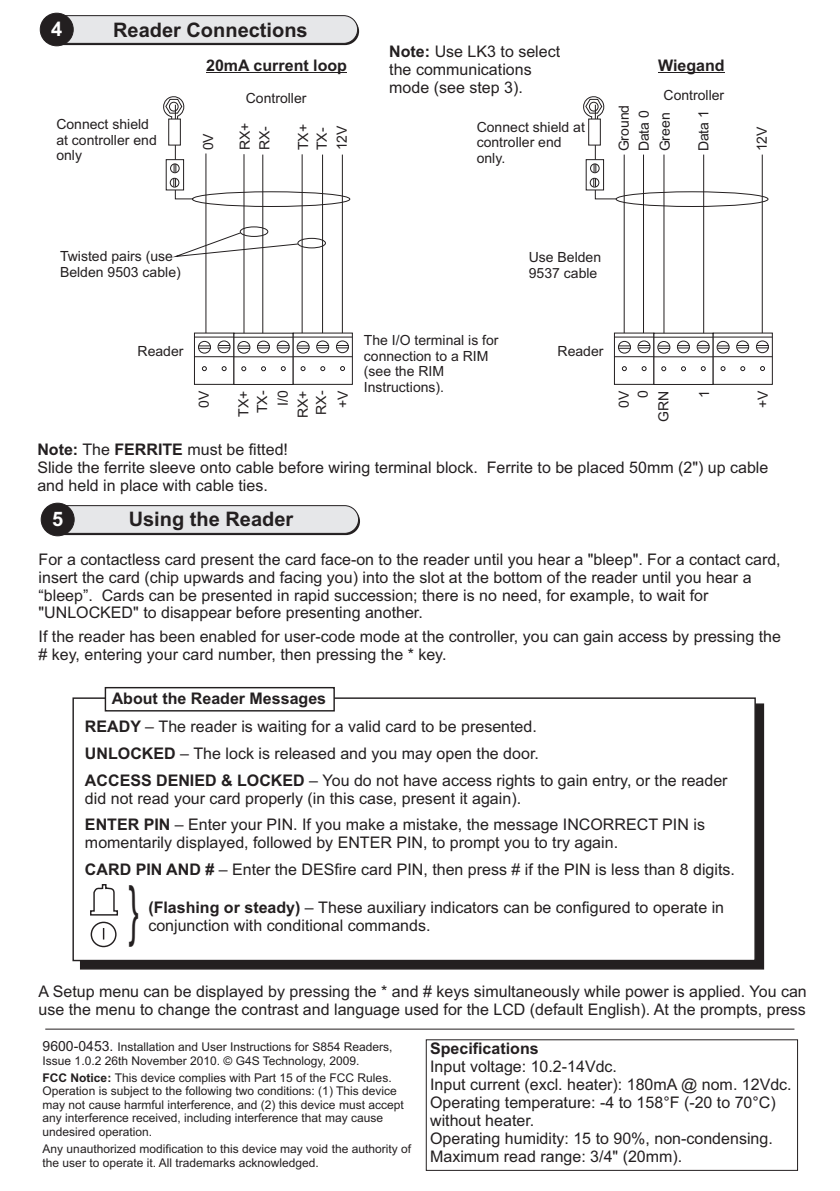
<style>
.page{position:relative;width:840px;height:1191px;background:#fff}
.page>*{position:absolute;margin:0;border:0;box-sizing:border-box;transform-origin:0 0}
.t1{font:65.6px "Arial";color:#231f20;scale:.48 1}
.t2{font:700 20px "Arial";color:#231f20}
.t3{font:700 20px "Arial";color:#fff}
.t4{font:16px/17.8px "Arial";color:#231f20}
.t5{font:700 16px "Arial";color:#231f20}
.t6{font:14px/15.6px "Arial";color:#231f20}
.t7{font:12px/13.4px "Arial";color:#231f20}
.s1{font-weight:700}
.s2{font-size:14px}
</style>
<div class="page">
<hr style="left:322px;top:155px;width:1px;height:183px;background:#231f20">
<hr style="left:205px;top:153px;width:1px;height:184px;background:#231f20">
<hr style="left:342px;top:155px;width:1px;height:183px;background:#231f20">
<hr style="left:302px;top:154px;width:1px;height:183px;background:#231f20">
<hr style="left:243px;top:154px;width:1px;height:184px;background:#231f20">
<hr style="left:262px;top:155px;width:1px;height:185px;background:#231f20">
<div style="left:297px;top:238px;width:28px;height:10px;border:1px solid #231f20;border-radius:50%"></div>
<div style="left:240px;top:226px;width:28px;height:11px;border:1px solid #231f20;border-radius:50%"></div>
<div style="left:192px;top:191px;width:158px;height:16px;border:1px solid #231f20;border-radius:50%"></div>
<svg style="left:172px;top:232px;width:126px;height:26px"></svg>
<hr style="left:206px;top:72px;width:141px;height:1px;background:#231f20">
<svg style="left:194px;top:332px;width:159px;height:53px"></svg>
<hr style="left:293px;top:356px;width:59px;height:1px;background:#231f20">
<hr style="left:293px;top:337px;width:59px;height:1px;background:#231f20">
<svg style="left:163px;top:96px;width:31px;height:103px"></svg>
<hr style="left:761px;top:155px;width:1px;height:183px;background:#231f20">
<hr style="left:643px;top:155px;width:1px;height:183px;background:#231f20">
<hr style="left:623px;top:155px;width:1px;height:182px;background:#231f20">
<hr style="left:663px;top:155px;width:1px;height:183px;background:#231f20">
<hr style="left:703px;top:155px;width:1px;height:185px;background:#231f20">
<div style="left:615px;top:191px;width:153px;height:16px;border:1px solid #231f20;border-radius:50%"></div>
<hr style="left:657px;top:72px;width:67px;height:1px;background:#231f20">
<svg style="left:613px;top:332px;width:159px;height:53px"></svg>
<hr style="left:713px;top:356px;width:59px;height:1px;background:#231f20">
<hr style="left:713px;top:337px;width:59px;height:1px;background:#231f20">
<svg style="left:583px;top:96px;width:34px;height:103px"></svg>
<hr style="left:45px;top:1028px;width:749px;height:1px;background:#231f20">
<svg style="left:80px;top:703px;width:684px;height:267px;background:#2b2728"></svg>
<svg style="left:72px;top:697px;width:684px;height:265px"></svg>
<svg style="left:104px;top:686px;width:231px;height:26px"></svg>
<div style="left:91px;top:921px;width:25px;height:26px;border:1px solid #231f20;border-radius:50%"></div>
<svg style="left:89px;top:883px;width:30px;height:33px"></svg>
<svg style="left:49px;top:507px;width:311px;height:28px"></svg>
<div style="left:49px;top:505px;width:310px;height:29px;background:#e6e7e9;border:1px solid #231f20;border-radius:14px"></div>
<div style="left:41px;top:503px;width:33px;height:33px;background:#231f20;border:1px solid #231f20;border-radius:50%"></div>
<svg style="left:48px;top:18px;width:311px;height:27px"></svg>
<div style="left:48px;top:15px;width:310px;height:29px;background:#e6e7e9;border:1px solid #231f20;border-radius:14px"></div>
<div style="left:40px;top:13px;width:34px;height:33px;background:#231f20;border:1px solid #231f20;border-radius:50%"></div>
<p class="t3" style="left:51px;top:21px;width:13px">4</p>
<p class="t2" style="left:113px;top:22px;width:196px">Reader Connections</p>
<p class="t5" style="left:206px;top:59px;width:142px">20mA current loop</p>
<p class="t6" style="left:246px;top:92px;width:62px">Controller</p>
<p class="t4" style="left:389px;top:44px;width:172px"><span class="s1">Note:</span> Use LK3 to select the communications mode (see step 3).</p>
<p class="t5" style="left:657px;top:59px;width:68px">Wiegand</p>
<p class="t6" style="left:663px;top:88px;width:62px">Controller</p>
<p class="t6" style="left:56px;top:118px;width:102px">Connect shield at controller end only</p>
<p class="t6" style="left:201px;top:150px;width:19px;rotate:-90deg">0V</p>
<p class="t6" style="left:236px;top:150px;width:29px;line-height:19.6px;rotate:-90deg">RX+<br>RX-</p>
<p class="t6" style="left:295px;top:150px;width:28px;line-height:19.2px;rotate:-90deg">TX+<br>TX-<br>12V</p>
<p class="t6" style="left:476px;top:120px;width:110px">Connect shield at controller end only.</p>
<p class="t6" style="left:614px;top:151px;width:48px;line-height:20.4px;rotate:-90deg">Ground<br>Data 0<br>Green</p>
<p class="t6" style="left:696px;top:151px;width:43px;rotate:-90deg">Data 1</p>
<p class="t6" style="left:755px;top:151px;width:26px;rotate:-90deg">12V</p>
<p class="t6" style="left:60px;top:249px;width:122px">Twisted pairs (use<br>Belden 9503 cable)</p>
<p class="t6" style="left:528px;top:250px;width:74px">Use Belden<br>9537 cable</p>
<p class="t6" style="left:137px;top:344px;width:47px">Reader</p>
<p class="t6" style="left:197px;top:408px;width:19px;rotate:-90deg">0V</p>
<p class="t6" style="left:235px;top:417px;width:28px;line-height:18.6px;rotate:-90deg">TX+<br>TX-</p>
<p class="t6" style="left:274px;top:418px;width:29px;line-height:20px;text-align:right;rotate:-90deg">I/0<br>RX+</p>
<p class="t6" style="left:311px;top:415px;width:26px;line-height:21.8px;text-align:center;rotate:-90deg">RX-+V</p>
<p class="t6" style="left:364px;top:334px;width:136px">The I/O terminal is for connection to a RIM (see the RIM<br>Instructions).</p>
<p class="t6" style="left:557px;top:344px;width:47px">Reader</p>
<p class="t6" style="left:615px;top:408px;width:19px;line-height:19px;text-align:right;rotate:-90deg">0V<br>0</p>
<p class="t6" style="left:657px;top:422px;width:33px;rotate:-90deg">GRN</p>
<p class="t6" style="left:697px;top:398px;width:9px;rotate:-90deg">1</p>
<p class="t6" style="left:756px;top:408px;width:19px;rotate:-90deg">+V</p>
<p class="t4" style="left:37px;top:442px;width:252px"><span class="s1">Note:</span> The <span class="s1">FERRITE</span> must be fitted!</p>
<p class="t4" style="left:37px;top:460px;width:732px">Slide the ferrite sleeve onto cable before wiring terminal block. Ferrite to be placed 50mm (2") up cable and held in place with cable ties.</p>
<p class="t3" style="left:52px;top:511px;width:13px">5</p>
<p class="t2" style="left:129px;top:511px;width:166px">Using the Reader</p>
<p class="t4" style="left:39px;top:552px;width:743px">For a contactless card present the card face-on to the reader until you hear a "bleep". For a contact card, insert the card (chip upwards and facing you) into the slot at the bottom of the reader until you hear a “bleep”. Cards can be presented in rapid succession; there is no need, for example, to wait for "UNLOCKED" to disappear before presenting another.</p>
<p class="t4" style="left:39px;top:628px;width:743px">If the reader has been enabled for user-code mode at the controller, you can gain access by pressing the # key, entering your card number, then pressing the * key.</p>
<p class="t5" style="left:112px;top:692px;width:216px">About the Reader Messages</p>
<p class="t4" style="left:85px;top:714px;width:644px;line-height:26.8px"><span class="s1">READY</span> – The reader is waiting for a valid card to be presented.<br><span class="s1">UNLOCKED</span> – The lock is released and you may open the door.<br><span class="s1">ACCESS DENIED &amp; LOCKED</span> – You do not have access rights to gain entry, or the reader</p>
<p class="t4" style="left:85px;top:786px;width:621px;line-height:26.8px">did not read your card properly (in this case, present it again).<br><span class="s1">ENTER PIN</span> – Enter your PIN. If you make a mistake, the message INCORRECT PIN is</p>
<p class="t4" style="left:85px;top:830px;width:651px;line-height:26.8px">momentarily displayed, followed by ENTER PIN, to prompt you to try again.<br><span class="s1">CARD PIN AND #</span> – Enter the DESfire card PIN, then press # if the PIN is less than 8 digits.</p>
<p class="t4" style="left:148px;top:900px;width:577px"><span class="s1">(Flashing or steady)</span> – These auxiliary indicators can be configured to operate in conjunction with conditional commands.</p>
<h1 class="t1" style="left:129px;top:885px;width:24px">}</h1>
<p class="t4" style="left:39px;top:983px;width:769px">A Setup menu can be displayed by pressing the * and # keys simultaneously while power is applied. You can use the menu to change the contrast and language used for the LCD (default English). At the prompts, press</p>
<p class="t7" style="left:43px;top:1040px;width:351px"><span class="s2">9600-0453.</span> Installation and User Instructions for S854 Readers,<br>Issue 1.0.2 26th November 2010. © G4S Technology, 2009.</p>
<p class="t7" style="left:43px;top:1072px;width:362px"><span class="s1">FCC Notice:</span> This device complies with Part 15 of the FCC Rules.<br>Operation is subject to the following two conditions: (1) This device may not cause harmful interference, and (2) this device must accept any interference received, including interference that may cause undesired operation.</p>
<p class="t7" style="left:43px;top:1143px;width:370px">Any unauthorized modification to this device may void the authority of the user to operate it. All trademarks acknowledged.</p>
<p class="t5" style="left:430px;top:1042px;width:110px">Specifications</p>
<p class="t4" style="left:430px;top:1059px;width:363px">Input voltage: 10.2-14Vdc.<br>Input current (excl. heater): 180mA @ nom. 12Vdc.<br>Operating temperature: -4 to 158 F (-20 to 70 C) without heater.<br>Operating humidity: 15 to 90%, non-condensing.<br>Maximum read range: 3/4" (20mm).</p>
<p class="t4" style="left:663px;top:1095px;width:8px">°</p>
<p class="t4" style="left:752px;top:1095px;width:8px">°</p>
</div>
